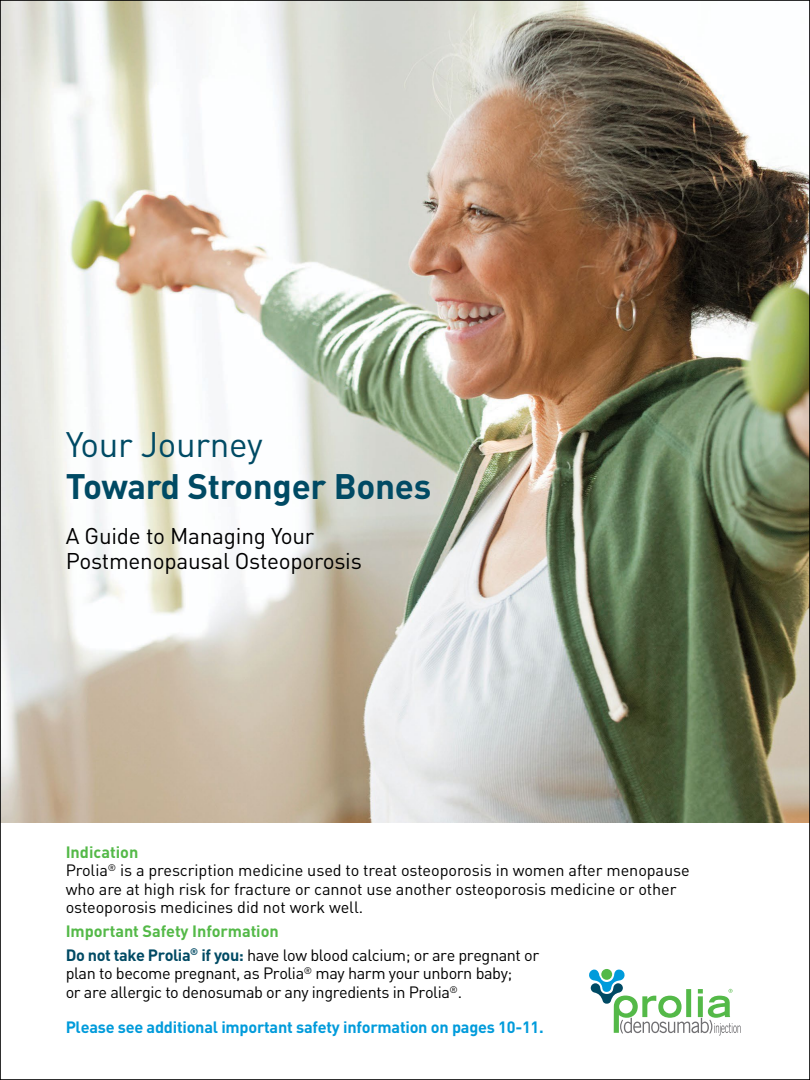
<style>
.page{position:relative;width:810px;height:1080px;background:#fff}
.page>*{position:absolute;margin:0;border:0;box-sizing:border-box;transform-origin:0 0}
.t1{font:700 35px "DINOT";letter-spacing:-.01em;color:#004a64}
.t2{font:35px "DINOT";letter-spacing:-.01em;color:#004a64}
.t3{font:22.5px/25px "DINOT";letter-spacing:-.01em;color:#000}
.t4{font:16.25px/18.2px "DINOT";letter-spacing:-.01em;color:#000}
.t5{font:700 16.25px "DINOT";letter-spacing:-.015em;color:#009bdb}
.s1{font-weight:700;color:#54b948}
.s2{font-weight:700;color:#004a64}
</style>
<div class="page">
<img style="left:2px;top:2px;width:806px;height:821px">
<svg style="left:589px;top:969px;width:152px;height:67px"></svg>
<h1 class="t2" style="left:66px;top:421px;width:199px">Your Journey</h1>
<h1 class="t1" style="left:66px;top:463px;width:367px">Toward Stronger Bones</h1>
<h2 class="t3" style="left:66px;top:523px;width:298px">A Guide to Managing Your<br>Postmenopausal Osteoporosis</h2>
<p class="t4" style="left:66px;top:843px;width:626px"><span class="s1">Indication<br></span>Prolia<sup>®</sup> is a prescription medicine used to treat osteoporosis in women after menopause who are at high risk for fracture or cannot use another osteoporosis medicine or other osteoporosis medicines did not work well.</p>
<p class="t4" style="left:66px;top:919px;width:475px;line-height:23.2px"><span class="s1">Important Safety Information<br></span><span class="s2">Do not take Prolia</span><sup>®</sup> <span class="s2">if you:</span> have low blood calcium; or are pregnant or</p>
<p class="t4" style="left:66px;top:963px;width:448px;line-height:18.8px">plan to become pregnant, as Prolia<sup>®</sup> may harm your unborn baby; or are allergic to denosumab or any ingredients in Prolia<sup>®</sup>.</p>
<p class="t5" style="left:66px;top:1016px;width:480px">Please see additional important safety information on pages 10-11.</p>
</div>
